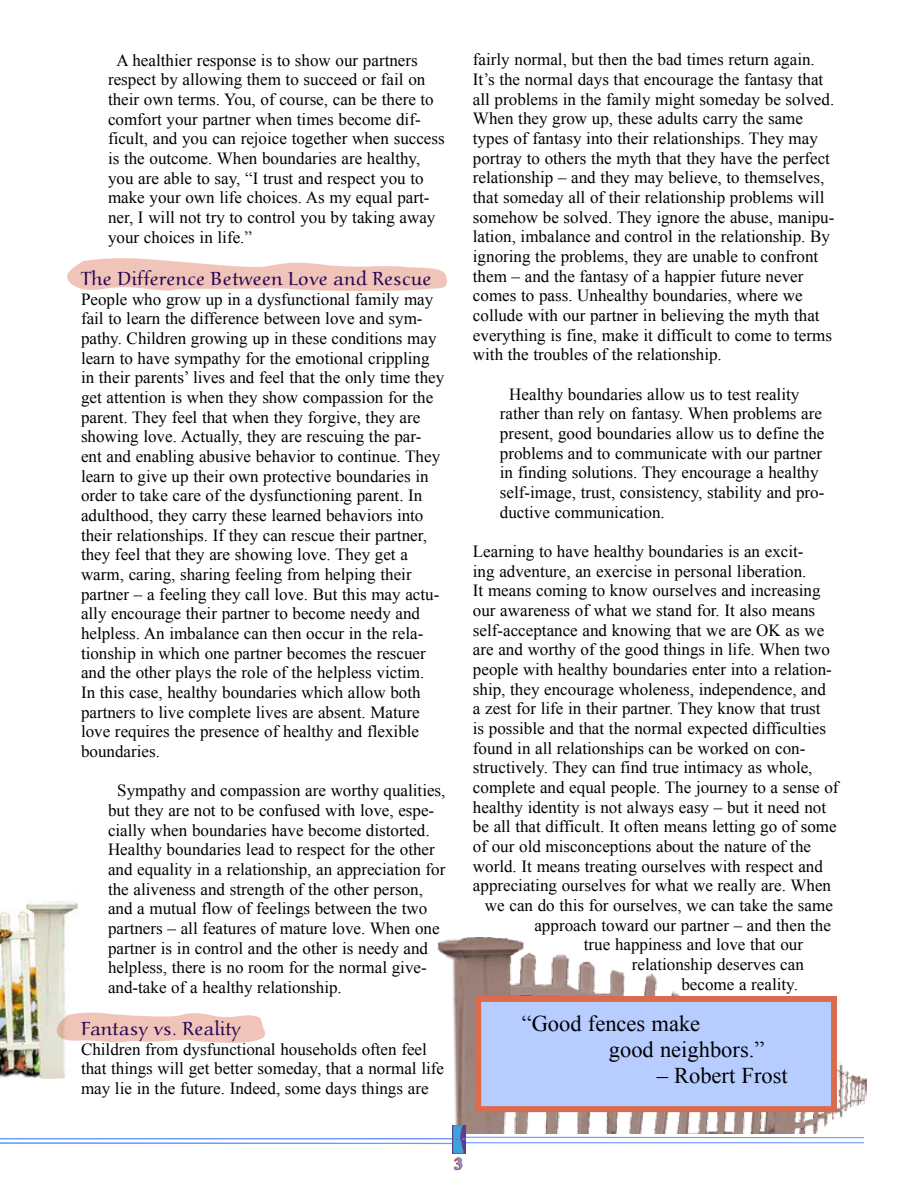
<style>
.page{position:relative;width:918px;height:1188px;background:#fff}
.page>*{position:absolute;margin:0;border:0;box-sizing:border-box;transform-origin:0 0}
.t1{font:22.5px/26px "Times New Roman";color:#000}
.t2{font:300 19.5px "Aucoin";color:#280756}
.t3{font:17.1px/19.6px "Times New Roman";color:#000}
.t4{font:700 16.5px "Times New Roman";color:#6a9bfe}
</style>
<div class="page">
<img style="left:0;top:901px;width:78px;height:178px">
<img style="left:437px;top:937px;width:429px;height:196px">
<svg style="left:67px;top:258px;width:380px;height:33px"></svg>
<svg style="left:55px;top:1011px;width:210px;height:33px"></svg>
<div style="left:478px;top:999px;width:356px;height:110px;background:#b7cdff"></div>
<div style="left:475px;top:996px;width:362px;height:116px;border:6px solid #da6c4d"></div>
<svg style="left:453px;top:1157px;width:10px;height:14px"></svg>
<hr style="left:0;top:1138px;width:454px;height:1px;background:#6a9bfe">
<svg style="left:0;top:1142px;width:452px;height:3px"></svg>
<hr style="left:459px;top:1137px;width:405px;height:1px;background:#6a9bfe">
<hr style="left:459px;top:1142px;width:405px;height:1px;background:#6a9bfe">
<img style="left:452px;top:1126px;width:14px;height:27px">
<p class="t3" style="left:108px;top:50px;width:338px;text-indent:8px">A healthier response is to show our partners respect by allowing them to succeed or fail on their own terms. You, of course, can be there to comfort your partner when times become dif&shy;ficult, and you can rejoice together when success is the outcome. When boundaries are healthy, you are able to say, “I trust and respect you to make your own life choices. As my equal part&shy;ner, I will not try to control you by taking away your choices in life.”</p>
<p class="t2" style="left:81px;top:267px;width:352px">The Difference Between Love and Rescue</p>
<p class="t3" style="left:81px;top:289px;width:365px">People who grow up in a dysfunctional family may fail to learn the difference between love and sym&shy;pathy. Children growing up in these conditions may learn to have sympathy for the emotional crippling in their parents’ lives and feel that the only time they get attention is when they show compassion for the parent. They feel that when they forgive, they are showing love. Actually, they are rescuing the par&shy;ent and enabling abusive behavior to continue. They learn to give up their own protective boundaries in order to take care of the dysfunctioning parent. In adulthood, they carry these learned behaviors into their relationships. If they can rescue their partner, they feel that they are showing love. They get a warm, caring, sharing feeling from helping their partner – a feeling they call love. But this may actu&shy;ally encourage their partner to become needy and helpless. An imbalance can then occur in the rela&shy;tionship in which one partner becomes the rescuer and the other plays the role of the helpless victim.<br>In this case, healthy boundaries which allow both partners to live complete lives are absent. Mature love requires the presence of healthy and flexible boundaries.</p>
<p class="t3" style="left:108px;top:780px;width:339px;text-indent:9px">Sympathy and compassion are worthy qualities, but they are not to be confused with love, espe&shy;cially when boundaries have become distorted.<br>Healthy boundaries lead to respect for the other and equality in a relationship, an appreciation for the aliveness and strength of the other person, and a mutual flow of feelings between the two partners – all features of mature love. When one partner is in control and the other is needy and helpless, there is no room for the normal give&shy;and-take of a healthy relationship.</p>
<p class="t2" style="left:81px;top:1017px;width:161px">Fantasy vs. Reality</p>
<p class="t3" style="left:81px;top:1039px;width:365px">Children from dysfunctional households often feel that things will get better someday, that a normal life may lie in the future. Indeed, some days things are</p>
<p class="t3" style="left:473px;top:50px;width:363px">fairly normal, but then the bad times return again.<br>It’s the normal days that encourage the fantasy that all problems in the family might someday be solved.<br>When they grow up, these adults carry the same types of fantasy into their relationships. They may portray to others the myth that they have the perfect relationship – and they may believe, to themselves, that someday all of their relationship problems will somehow be solved. They ignore the abuse, manipu&shy;lation, imbalance and control in the relationship. By ignoring the problems, they are unable to confront them – and the fantasy of a happier future never comes to pass. Unhealthy boundaries, where we collude with our partner in believing the myth that everything is fine, make it difficult to come to terms with the troubles of the relationship.</p>
<p class="t3" style="left:500px;top:384px;width:326px;text-indent:9px">Healthy boundaries allow us to test reality rather than rely on fantasy. When problems are present, good boundaries allow us to define the problems and to communicate with our partner in finding solutions. They encourage a healthy self-image, trust, consistency, stability and pro&shy;ductive communication.</p>
<p class="t3" style="left:473px;top:541px;width:332px">Learning to have healthy boundaries is an excit-</p>
<p class="t3" style="left:473px;top:561px;width:335px">ing adventure, an exercise in personal liberation.</p>
<p class="t3" style="left:473px;top:580px;width:349px">It means coming to know ourselves and increasing</p>
<p class="t3" style="left:473px;top:600px;width:344px">our awareness of what we stand for. It also means</p>
<p class="t3" style="left:473px;top:620px;width:353px">self-acceptance and knowing that we are OK as we</p>
<p class="t3" style="left:473px;top:639px;width:359px">are and worthy of the good things in life. When two</p>
<p class="t3" style="left:473px;top:659px;width:360px">people with healthy boundaries enter into a relation-</p>
<p class="t3" style="left:473px;top:679px;width:354px">ship, they encourage wholeness, independence, and</p>
<p class="t3" style="left:473px;top:698px;width:349px">a zest for life in their partner. They know that trust</p>
<p class="t3" style="left:473px;top:718px;width:355px">is possible and that the normal expected difficulties</p>
<p class="t3" style="left:473px;top:738px;width:334px">found in all relationships can be worked on con-</p>
<p class="t3" style="left:473px;top:757px;width:341px">structively. They can find true intimacy as whole,</p>
<p class="t3" style="left:473px;top:777px;width:367px">complete and equal people. The journey to a sense of</p>
<p class="t3" style="left:473px;top:797px;width:355px">healthy identity is not always easy – but it need not</p>
<p class="t3" style="left:473px;top:816px;width:365px">be all that difficult. It often means letting go of some</p>
<p class="t3" style="left:473px;top:836px;width:340px">of our old misconceptions about the nature of the</p>
<p class="t3" style="left:473px;top:856px;width:352px">world. It means treating ourselves with respect and</p>
<p class="t3" style="left:473px;top:875px;width:360px">appreciating ourselves for what we really are. When</p>
<p class="t3" style="left:485px;top:895px;width:349px">we can do this for ourselves, we can take the same</p>
<p class="t3" style="left:534px;top:915px;width:298px">approach toward our partner – and then the</p>
<p class="t3" style="left:584px;top:934px;width:221px">true happiness and love that our</p>
<p class="t3" style="left:632px;top:954px;width:174px">relationship deserves can</p>
<p class="t3" style="left:681px;top:974px;width:118px">become a reality.</p>
<h1 class="t1" style="left:609px;top:1010px;width:157px;text-indent:-87px">“Good fences make<br>good neighbors.”</h1>
<h1 class="t1" style="left:657px;top:1062px;width:133px">– Robert Frost</h1>
<p class="t4" style="left:454px;top:1152px;width:10px">3</p>
</div>
